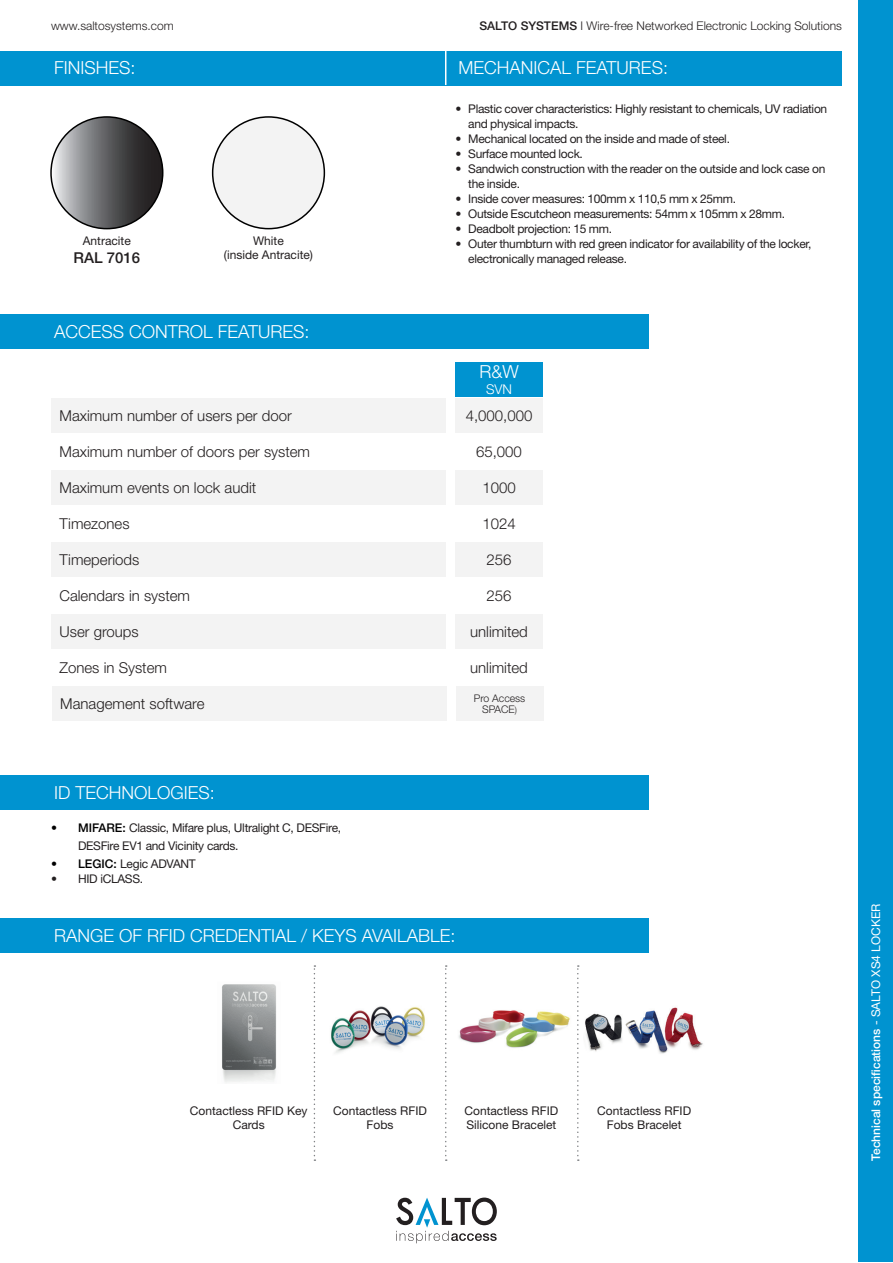
<style>
.page{position:relative;width:893px;height:1263px;background:#fff}
.page>*{position:absolute;margin:0;border:0;box-sizing:border-box;transform-origin:0 0}
.t1{font:300 18px "Helvetica Neue LT Std";color:#fff}
.t2{font:300 15px "Helvetica Neue LT Std";color:#231f20}
.t3{font:500 15px "Helvetica Neue LT Std";color:#231f20}
.t4{font:300 13.5px "Helvetica Neue LT Std";color:#fff}
.t5{font:12px/15px "Helvetica Neue LT Std";letter-spacing:-.025em;color:#231f20}
.t6{font:12px/14.4px "Helvetica Neue LT Std";color:#231f20;text-align:center}
.t7{font:300 12px "Helvetica Neue LT Std";color:#231f20}
.t8{font:500 12px "Helvetica Neue LT Std";color:#fff}
.t9{font:300 10.5px/10.5px "Helvetica Neue LT Std";color:#231f20;text-align:center}
.s1{font-weight:500}
.s2{font-weight:500;color:#000}
.s3{font-size:9px}
.s4{font-weight:400}
</style>
<div class="page">
<div style="left:859px;top:1px;width:34px;height:1261px;background:#0093d0"></div>
<svg style="left:396px;top:1197px;width:101px;height:46px"></svg>
<div style="left:404px;top:51px;width:438px;height:34px;background:#0093d0"></div>
<hr style="left:445px;top:51px;width:1px;height:34px;background:#fff">
<div style="left:0;top:51px;width:437px;height:34px;background:#0093d0"></div>
<div style="left:0;top:315px;width:649px;height:34px;background:#0093d0"></div>
<div style="left:0;top:776px;width:649px;height:34px;background:#0093d0"></div>
<div style="left:0;top:919px;width:649px;height:34px;background:#0093d0"></div>
<svg style="left:51px;top:117px;width:112px;height:112px;background:#666668"></svg>
<div style="left:50px;top:116px;width:113px;height:113px;border:2px solid #000;border-radius:50%"></div>
<div style="left:213px;top:117px;width:111px;height:112px;background:#f3f3f3;border-radius:50%"></div>
<div style="left:212px;top:116px;width:113px;height:113px;border:2px solid #000;border-radius:50%"></div>
<img style="left:222px;top:984px;width:55px;height:99px">
<img style="left:331px;top:1006px;width:94px;height:47px">
<img style="left:459px;top:1010px;width:111px;height:38px">
<img style="left:585px;top:1007px;width:118px;height:47px">
<svg style="left:314px;top:965px;width:1px;height:196px"></svg>
<svg style="left:445px;top:965px;width:2px;height:196px"></svg>
<svg style="left:577px;top:965px;width:2px;height:196px"></svg>
<div style="left:51px;top:398px;width:395px;height:35px;background:#f3f3f3"></div>
<div style="left:51px;top:470px;width:395px;height:35px;background:#f3f3f3"></div>
<div style="left:51px;top:542px;width:395px;height:35px;background:#f3f3f3"></div>
<div style="left:51px;top:614px;width:395px;height:35px;background:#f3f3f3"></div>
<div style="left:52px;top:687px;width:394px;height:34px;background:#f3f3f3"></div>
<div style="left:455px;top:362px;width:87px;height:35px;background:#0093d0"></div>
<div style="left:455px;top:398px;width:87px;height:35px;background:#f3f3f3"></div>
<div style="left:455px;top:470px;width:87px;height:35px;background:#f3f3f3"></div>
<div style="left:455px;top:542px;width:87px;height:35px;background:#f3f3f3"></div>
<div style="left:455px;top:614px;width:87px;height:35px;background:#f3f3f3"></div>
<div style="left:456px;top:687px;width:87px;height:34px;background:#f3f3f3"></div>
<p class="t7" style="left:51px;top:18px;width:124px">www.saltosystems.com</p>
<p class="t7" style="left:479px;top:19px;width:364px"><span class="s1">SALTO SYSTEMS</span> I Wire-free Networked Electronic Locking Solutions</p>
<h1 class="t1" style="left:54px;top:57px;width:83px">FINISHES:</h1>
<p class="t6" style="left:83px;top:233px;width:49px">Antracite</p>
<p class="t3" style="left:74px;top:248px;width:68px">RAL 7016</p>
<p class="t6" style="left:224px;top:233px;width:91px">White<br>(inside Antracite)</p>
<h1 class="t1" style="left:54px;top:321px;width:257px">ACCESS CONTROL FEATURES:</h1>
<p class="t2" style="left:60px;top:406px;width:234px">Maximum number of users per door</p>
<p class="t2" style="left:60px;top:442px;width:252px">Maximum number of doors per system</p>
<p class="t2" style="left:60px;top:478px;width:198px">Maximum events on lock audit</p>
<p class="t2" style="left:60px;top:514px;width:72px">Timezones</p>
<p class="t2" style="left:60px;top:550px;width:81px">Timeperiods</p>
<p class="t2" style="left:60px;top:586px;width:132px">Calendars in system</p>
<p class="t2" style="left:60px;top:622px;width:81px">User groups</p>
<p class="t2" style="left:60px;top:658px;width:109px">Zones in System</p>
<p class="t2" style="left:60px;top:695px;width:146px">Management software</p>
<h1 class="t1" style="left:54px;top:782px;width:162px">ID TECHNOLOGIES:</h1>
<p class="t5" style="left:78px;top:819px;width:265px;line-height:18px;text-indent:-27px"><span class="s2">• MIFARE:</span> Classic, Mifare plus, Ultralight C, DESFire,<br>DESFire EV1 and Vicinity cards.</p>
<p class="t5" style="left:51px;top:856px;width:146px"><span class="s2">• LEGIC:</span> Legic ADVANT</p>
<p class="t5" style="left:51px;top:871px;width:94px">• HID iCLASS.</p>
<h1 class="t1" style="left:458px;top:57px;width:211px">MECHANICAL FEATURES:</h1>
<p class="t5" style="left:468px;top:101px;width:360px;text-indent:-13px">• Plastic cover characteristics: Highly resistant to chemicals, UV radiation and physical impacts.</p>
<p class="t5" style="left:455px;top:131px;width:276px">• Mechanical located on the inside and made of steel.</p>
<p class="t5" style="left:455px;top:146px;width:129px">• Surface mounted lock.</p>
<p class="t5" style="left:468px;top:161px;width:359px;text-indent:-13px">• Sandwich construction with the reader on the outside and lock case on the inside.</p>
<p class="t5" style="left:455px;top:191px;width:282px">• Inside cover measures: 100mm x 110,5 mm x 25mm.</p>
<p class="t5" style="left:455px;top:206px;width:331px">• Outside Escutcheon measurements: 54mm x 105mm x 28mm.</p>
<p class="t5" style="left:455px;top:221px;width:158px">• Deadbolt projection: 15 mm.</p>
<p class="t5" style="left:468px;top:236px;width:345px;text-indent:-13px">• Outer thumbturn with red green indicator for availability of the locker, electronically managed release.</p>
<h1 class="t1" style="left:479px;top:360px;width:41px">R&amp;W</h1>
<p class="t4" style="left:486px;top:381px;width:28px">SVN</p>
<p class="t2" style="left:466px;top:406px;width:68px">4,000,000</p>
<p class="t2" style="left:476px;top:442px;width:47px">65,000</p>
<p class="t2" style="left:482px;top:478px;width:35px">1000</p>
<p class="t2" style="left:482px;top:514px;width:35px">1024</p>
<p class="t2" style="left:486px;top:550px;width:27px">256</p>
<p class="t2" style="left:486px;top:586px;width:27px">256</p>
<p class="t2" style="left:470px;top:622px;width:59px">unlimited</p>
<p class="t2" style="left:470px;top:658px;width:59px">unlimited</p>
<p class="t9" style="left:474px;top:693px;width:53px">Pro Access<br>SPACE<span class="s3">)</span></p>
<h1 class="t1" style="left:54px;top:925px;width:403px">RANGE OF RFID CREDENTIAL / KEYS AVAILABLE:</h1>
<p class="t6" style="left:190px;top:1103px;width:119px">Contactless RFID Key<br>Cards</p>
<p class="t6" style="left:333px;top:1103px;width:95px">Contactless RFID<br>Fobs</p>
<p class="t6" style="left:464px;top:1103px;width:95px;text-align:left">Contactless RFID<br>Silicone Bracelet</p>
<p class="t6" style="left:597px;top:1103px;width:95px">Contactless RFID<br>Fobs Bracelet</p>
<p class="t8" style="left:869px;top:1161px;width:259px;rotate:-90deg">Technical specifications <span class="s4">- SALTO XS4 LOCKER</span></p>
</div>
